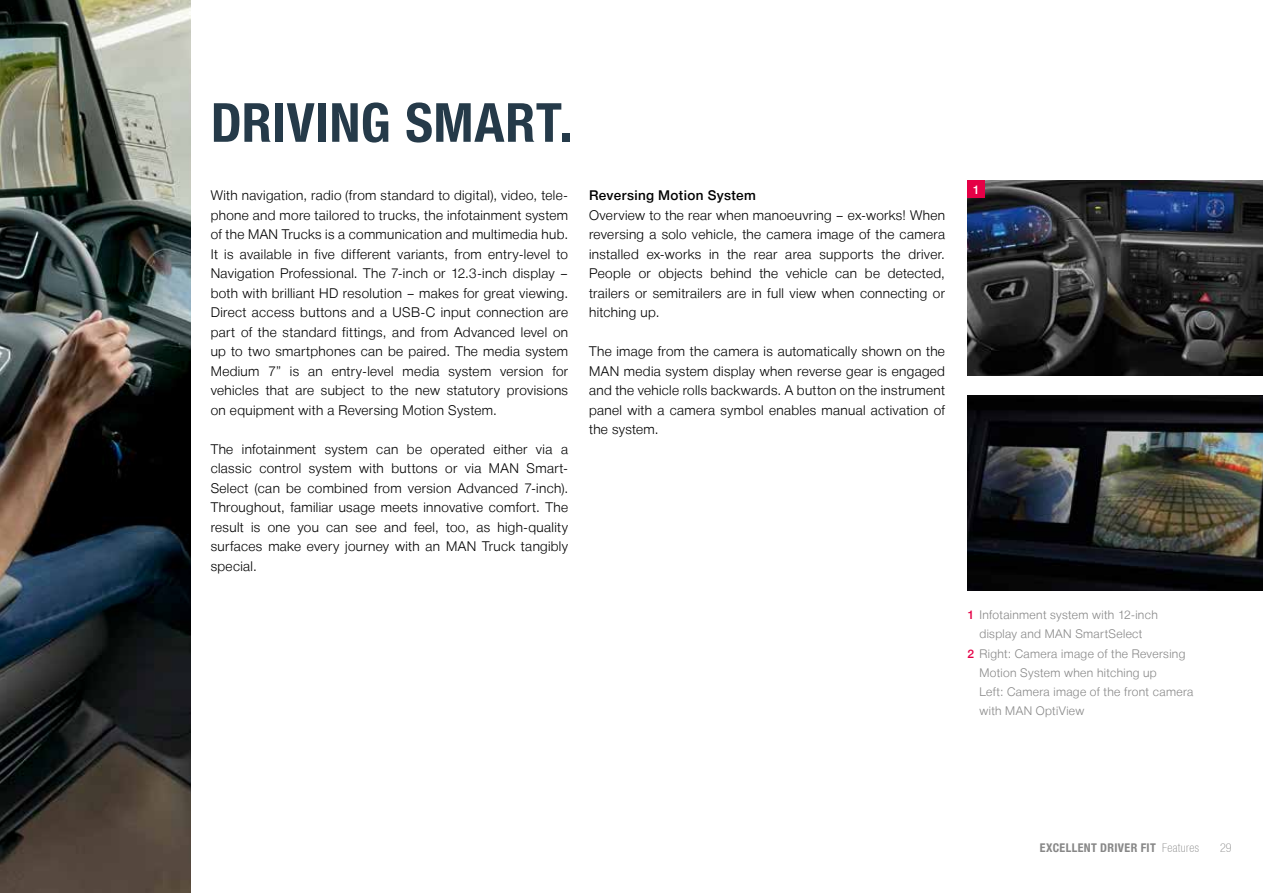
<style>
.page{position:relative;width:1263px;height:893px;background:#fff}
.page>*{position:absolute;margin:0;border:0;box-sizing:border-box;transform-origin:0 0}
.t1{font:700 54px "Man Global Condensed";letter-spacing:.01em;color:#253a49}
.t2{font:300 13.5px/19.5px "Man Global";letter-spacing:.025em;color:#000;text-align:justify}
.t3{font:500 13.5px "Man Global";letter-spacing:.025em;color:#000}
.t4{font:300 12px "Man Global";letter-spacing:.03em;color:#878787}
.t5{font:700 12px "Man Global Condensed";letter-spacing:.03em;color:#878787}
.t6{font:300 12px "Man Global Condensed";color:#878787}
.t7{font:500 12px "Man Global";color:#fff}
.s1{font-weight:500;color:#e50046}
.s2{font-weight:300}
</style>
<div class="page">
<img style="left:0;top:0;width:190px;height:893px">
<img style="left:967px;top:181px;width:296px;height:195px">
<img style="left:967px;top:395px;width:296px;height:195px">
<div style="left:967px;top:181px;width:17px;height:17px;background:#e50046"></div>
<h1 class="t1" style="left:211px;top:92px;width:363px">DRIVING SMART.</h1>
<p class="t2" style="left:211px;top:186px;width:359px">With navigation, radio (from standard to digital), video, tele&shy;phone and more tailored to trucks, the infotainment system of the MAN Trucks is a communication and multimedia hub.<br>It is available in five different variants, from entry-level to Navigation Professional. The 7-inch or 12.3-inch display – both with brilliant HD resolution – makes for great viewing.<br>Direct access buttons and a USB-C input connection are part of the standard fittings, and from Advanced level on up to two smartphones can be paired. The media system Medium 7” is an entry-level media system version for vehicles that are subject to the new statutory provisions on equipment with a Reversing Motion System.</p>
<p class="t2" style="left:211px;top:439px;width:359px">The infotainment system can be operated either via a classic control system with buttons or via MAN Smart-Select (can be combined from version Advanced 7-inch).<br>Throughout, familiar usage meets innovative comfort. The result is one you can see and feel, too, as high-quality surfaces make every journey with an MAN Truck tangibly special.</p>
<p class="t3" style="left:589px;top:188px;width:168px">Reversing Motion System</p>
<p class="t2" style="left:589px;top:205px;width:357px">Overview to the rear when manoeuvring – ex-works! When reversing a solo vehicle, the camera image of the camera installed ex-works in the rear area supports the driver.<br>People or objects behind the vehicle can be detected, trailers or semitrailers are in full view when connecting or hitching up.</p>
<p class="t2" style="left:589px;top:342px;width:357px">The image from the camera is automatically shown on the MAN media system display when reverse gear is engaged and the vehicle rolls backwards. A button on the instrument panel with a camera symbol enables manual activation of the system.</p>
<p class="t7" style="left:973px;top:183px;width:8px">1</p>
<p class="t4" style="left:967px;top:608px;width:192px"><span class="s1">1</span> Infotainment system with 12-inch</p>
<p class="t4" style="left:979px;top:627px;width:164px">display and MAN SmartSelect</p>
<p class="t4" style="left:967px;top:646px;width:219px"><span class="s1">2</span> Right: Camera image of the Reversing</p>
<p class="t4" style="left:979px;top:666px;width:179px">Motion System when hitching up</p>
<p class="t4" style="left:979px;top:685px;width:215px">Left: Camera image of the front camera</p>
<p class="t4" style="left:979px;top:704px;width:106px">with MAN OptiView</p>
<p class="t5" style="left:1040px;top:841px;width:161px">EXCELLENT DRIVER FIT <span class="s2">Features</span></p>
<p class="t6" style="left:1220px;top:841px;width:13px">29</p>
</div>
